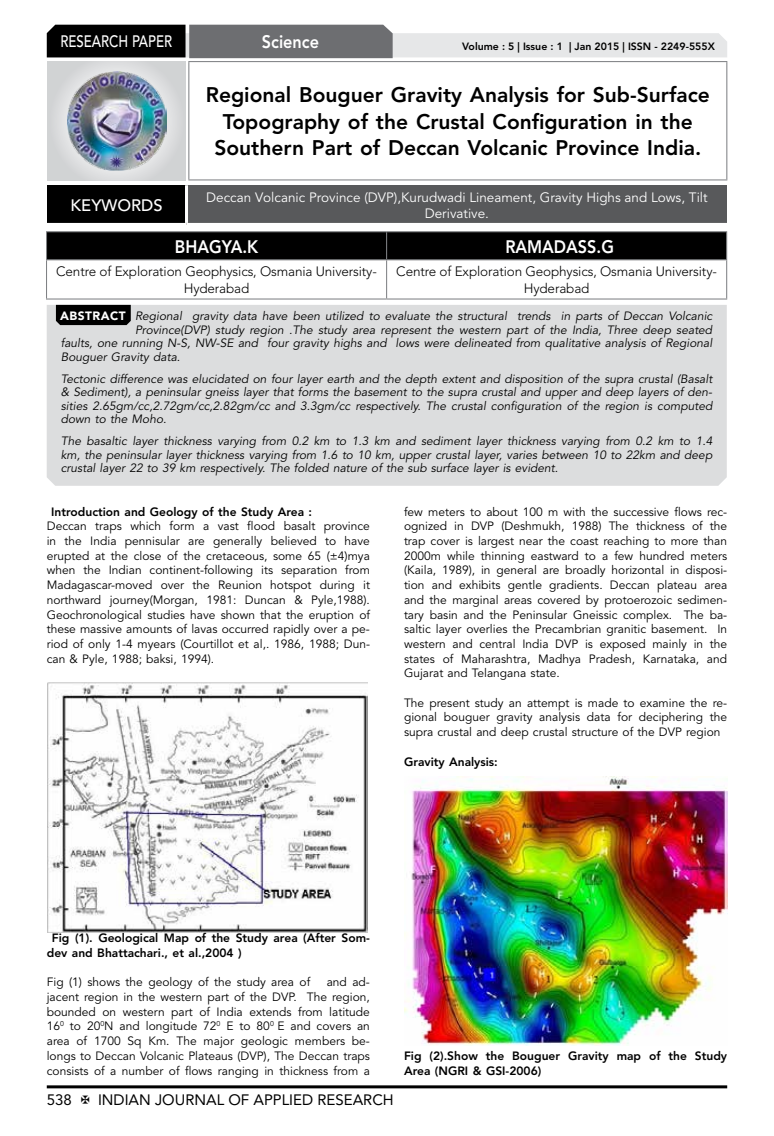
<style>
.page{position:relative;width:774px;height:1136px;background:#fff}
.page>*{position:absolute;margin:0;border:0;box-sizing:border-box;transform-origin:0 0}
.t1{font:800 21px/26.2px "Avenir LT Std";color:#000;text-align:center}
.t2{font:800 18px "Avenir LT Std";color:#fff;scale:.9 1}
.t3{font:500 16.5px "Avenir LT Std";color:#fff;scale:.8 1}
.t4{font:500 16.5px "Avenir LT Std";color:#fff}
.t5{font:15px "Avenir LT Std";color:#000}
.t6{font:300 13.5px/16.2px "Avenir LT Std";letter-spacing:-.01em;color:#000;text-align:center}
.t7{font:13.5px/16.2px "Avenir LT Std";color:#fff;text-align:center}
.t8{font:12px/14.7px "Avenir LT Std";color:#000;text-align:justify}
.t9{font:italic 12px/13.5px "Avenir LT Std";color:#000;text-align:justify}
.t10{font:800 12px/14.7px "Avenir LT Std";color:#000}
.t11{font:800 10.5px "Avenir LT Std";color:#000}
.s1{font-weight:900;font-style:normal;color:#fff}
</style>
<div class="page">
<hr style="left:47px;top:1085px;width:680px;height:3px;background:#000">
<div style="left:48px;top:62px;width:137px;height:118px;background:linear-gradient(to right,#d9dadb,#d9dadb)"></div>
<img style="left:68px;top:71px;width:99px;height:100px">
<svg style="left:47px;top:25px;width:680px;height:33px;background:#979899"></svg>
<hr style="left:188px;top:61px;width:539px;height:1px;background:#808285">
<hr style="left:188px;top:62px;width:1px;height:117px;background:#808285">
<hr style="left:726px;top:62px;width:1px;height:117px;background:#808285">
<hr style="left:188px;top:179px;width:539px;height:1px;background:#808285">
<hr style="left:46px;top:231px;width:341px;height:1px;background:#808285">
<hr style="left:387px;top:231px;width:340px;height:1px;background:#808285">
<div style="left:46px;top:232px;width:681px;height:27px;background:#000"></div>
<hr style="left:46px;top:259px;width:341px;height:1px;background:#808285">
<hr style="left:46px;top:260px;width:1px;height:38px;background:#808285">
<hr style="left:387px;top:259px;width:340px;height:1px;background:#808285">
<hr style="left:386px;top:260px;width:1px;height:38px;background:#808285">
<hr style="left:726px;top:260px;width:1px;height:38px;background:#808285">
<hr style="left:46px;top:298px;width:341px;height:1px;background:#808285">
<hr style="left:387px;top:298px;width:340px;height:1px;background:#808285">
<div style="left:47px;top:185px;width:139px;height:39px;background:#000"></div>
<div style="left:186px;top:185px;width:541px;height:39px;background:#58595b"></div>
<hr style="left:185px;top:185px;width:3px;height:38px;background:#fff">
<hr style="left:47px;top:223px;width:139px;height:3px;background:#fff">
<hr style="left:186px;top:223px;width:541px;height:3px;background:#fff">
<div style="left:47px;top:305px;width:680px;height:180px;background:#dcddde"></div>
<svg style="left:56px;top:305px;width:75px;height:20px"></svg>
<img style="left:48px;top:682px;width:320px;height:250px">
<img style="left:404px;top:776px;width:324px;height:269px">
<h3 class="t3" style="left:60px;top:32px;width:139px">RESEARCH PAPER</h3>
<h2 class="t2" style="left:262px;top:31px;width:65px">Science</h2>
<p class="t11" style="left:462px;top:41px;width:254px">Volume : 5 | Issue : 1 | Jan 2015 | ISSN - 2249-555X</p>
<h1 class="t1" style="left:206px;top:82px;width:506px">Regional Bouguer Gravity Analysis for Sub-Surface<br>Topography of the Crustal Configuration in the<br>Southern Part of Deccan Volcanic Province India.</h1>
<h3 class="t4" style="left:71px;top:196px;width:94px">KEYWORDS</h3>
<p class="t7" style="left:206px;top:189px;width:503px">Deccan Volcanic Province (DVP),Kurudwadi Lineament, Gravity Highs and Lows, Tilt<br>Derivative.</p>
<h2 class="t2" style="left:175px;top:236px;width:94px">BHAGYA.K</h2>
<h2 class="t2" style="left:505px;top:236px;width:122px">RAMADASS.G</h2>
<p class="t6" style="left:56px;top:264px;width:322px">Centre of Exploration Geophysics, Osmania University-<br>Hyderabad</p>
<p class="t6" style="left:396px;top:264px;width:322px">Centre of Exploration Geophysics, Osmania University-<br>Hyderabad</p>
<p class="t9" style="left:60px;top:310px;width:654px"><span class="s1">ABSTRACT</span> Regional gravity data have been utilized to evaluate the structural trends in parts of Deccan Volcanic</p>
<p class="t9" style="left:135px;top:323px;width:579px">Province(DVP) study region .The study area represent the western part of the India, Three deep seated</p>
<p class="t9" style="left:61px;top:337px;width:653px">faults, one running N-S, NW-SE and four gravity highs and lows were delineated from qualitative analysis of Regional</p>
<p class="t9" style="left:61px;top:350px;width:121px">Bouguer Gravity data.</p>
<p class="t9" style="left:61px;top:372px;width:653px">Tectonic difference was elucidated on four layer earth and the depth extent and disposition of the supra crustal (Basalt &amp; Sediment), a peninsular gneiss layer that forms the basement to the supra crustal and upper and deep layers of den&shy;sities 2.65gm/cc,2.72gm/cc,2.82gm/cc and 3.3gm/cc respectively. The crustal configuration of the region is computed down to the Moho.</p>
<p class="t9" style="left:61px;top:435px;width:653px">The basaltic layer thickness varying from 0.2 km to 1.3 km and sediment layer thickness varying from 0.2 km to 1.4 km, the peninsular layer thickness varying from 1.6 to 10 km, upper crustal layer, varies between 10 to 22km and deep crustal layer 22 to 39 km respectively. The folded nature of the sub surface layer is evident.</p>
<p class="t10" style="left:51px;top:504px;width:262px">Introduction and Geology of the Study Area :</p>
<p class="t8" style="left:47px;top:519px;width:325px">Deccan traps which form a vast flood basalt province in the India pennisular are generally believed to have erupted at the close of the cretaceous, some 65 (±4)mya when the Indian continent-following its separation from Madagascar-moved over the Reunion hotspot during it northward journey(Morgan, 1981: Duncan &amp; Pyle,1988).<br>Geochronological studies have shown that the eruption of these massive amounts of lavas occurred rapidly over a pe&shy;riod of only 1-4 myears (Courtillot et al,. 1986, 1988; Dun&shy;can &amp; Pyle, 1988; baksi, 1994).</p>
<p class="t8" style="left:404px;top:504px;width:325px">few meters to about 100 m with the successive flows rec&shy;ognized in DVP (Deshmukh, 1988) The thickness of the trap cover is largest near the coast reaching to more than 2000m while thinning eastward to a few hundred meters (Kaila, 1989), in general are broadly horizontal in disposi&shy;tion and exhibits gentle gradients. Deccan plateau area and the marginal areas covered by protoerozoic sedimen&shy;tary basin and the Peninsular Gneissic complex. The ba&shy;saltic layer overlies the Precambrian granitic basement. In western and central India DVP is exposed mainly in the states of Maharashtra, Madhya Pradesh, Karnataka, and Gujarat and Telangana state.</p>
<p class="t8" style="left:404px;top:695px;width:325px">The present study an attempt is made to examine the re&shy;gional bouguer gravity analysis data for deciphering the supra crustal and deep crustal structure of the DVP region</p>
<p class="t10" style="left:404px;top:754px;width:95px">Gravity Analysis:</p>
<p class="t10" style="left:47px;top:930px;width:325px;text-indent:5px">Fig (1). Geological Map of the Study area (After Som&shy;dev and Bhattachari., et al.,2004 )</p>
<p class="t8" style="left:47px;top:974px;width:265px">Fig (1) shows the geology of the study area of</p>
<p class="t8" style="left:47px;top:974px;width:325px;text-indent:280px">and ad&shy;jacent region in the western part of the DVP. The region, bounded on western part of India extends from latitude 16<sup>0</sup> to 20<sup>0</sup>N and longitude 72<sup>0</sup> E to 80<sup>0</sup> E and covers an area of 1700 Sq Km. The major geologic members be&shy;longs to Deccan Volcanic Plateaus (DVP), The Deccan traps consists of a number of flows ranging in thickness from a</p>
<p class="t5" style="left:47px;top:1090px;width:27px">538</p>
<p class="t5" style="left:98px;top:1090px;width:297px">INDIAN JOURNAL OF APPLIED RESEARCH</p>
<p class="t10" style="left:404px;top:1048px;width:325px">Fig (2).Show the Bouguer Gravity map of the Study<br>Area (NGRI &amp; GSI-2006)</p>
</div>
